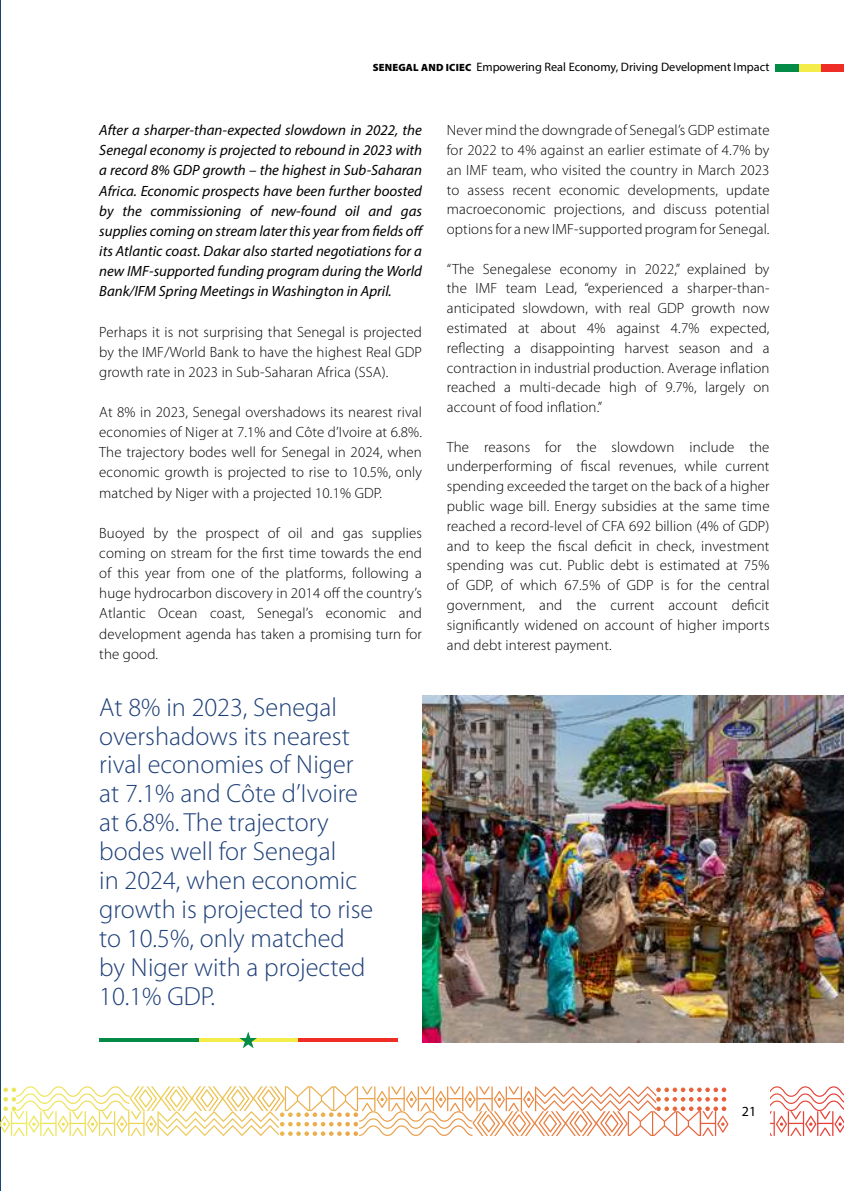
<style>
.page{position:relative;width:844px;height:1191px;background:#fff}
.page>*{position:absolute;margin:0;border:0;box-sizing:border-box;transform-origin:0 0}
.t1{font:300 26.25px/28.9px "Myriad Pro";color:#1e4079}
.t2{font:300 14.88px/19.8px "Myriad Pro";letter-spacing:.01em;color:#000;text-align:justify}
.t3{font:italic 14.88px/20.1px "Myriad Pro";color:#000;text-align:justify}
.t4{font:14px "Myriad Pro";color:#000}
.t5{font:12.25px "Myriad Pro";color:#000}
.s1{font-weight:900;font-size:10.5px}
</style>
<div class="page">
<img style="left:0;top:0;width:1px;height:1191px">
<svg style="left:0;top:1086px;width:843px;height:50px"></svg>
<div style="left:728px;top:1067px;width:41px;height:87px;background:#fff"></div>
<div style="left:798px;top:64px;width:22px;height:7px;background:#f4ec48"></div>
<div style="left:775px;top:64px;width:23px;height:7px;background:#038b47"></div>
<div style="left:820px;top:64px;width:23px;height:7px;background:#ee2e26"></div>
<hr style="left:198px;top:1038px;width:100px;height:3px;background:#f4ec48">
<hr style="left:99px;top:1038px;width:99px;height:3px;background:#038b47">
<hr style="left:298px;top:1038px;width:99px;height:3px;background:#ee2e26">
<svg style="left:239px;top:1031px;width:18px;height:17px"></svg>
<img style="left:422px;top:696px;width:421px;height:346px">
<p class="t5" style="left:372px;top:59px;width:398px"><span class="s1">SENEGAL AN D ICIEC</span> Empowering Real Economy, Driving Development Impact</p>
<p class="t3" style="left:99px;top:120px;width:326px">After a sharper-than-expected slowdown in 2022, the Senegal economy is projected to rebound in 2023 with a record 8% GDP growth – the highest in Sub-Saharan Africa. Economic prospects have been further boosted by the commissioning of new-found oil and gas supplies coming on stream later this year from fields off its Atlantic coast. Dakar also started negotiations for a new IMF-supported funding program during the World Bank/IFM Spring Meetings in Washington in April.</p>
<p class="t2" style="left:99px;top:322px;width:324px">Perhaps it is not surprising that Senegal is projected by the IMF/World Bank to have the highest Real GDP growth rate in 2023 in Sub-Saharan Africa (SSA).</p>
<p class="t2" style="left:99px;top:402px;width:324px">At 8% in 2023, Senegal overshadows its nearest rival economies of Niger at 7.1% and Côte d’Ivoire at 6.8%.<br>The trajectory bodes well for Senegal in 2024, when economic growth is projected to rise to 10.5%, only matched by Niger with a projected 10.1% GDP.</p>
<p class="t2" style="left:99px;top:523px;width:324px">Buoyed by the prospect of oil and gas supplies coming on stream for the first time towards the end of this year from one of the platforms, following a huge hydrocarbon discovery in 2014 off the country’s Atlantic Ocean coast, Senegal’s economic and development agenda has taken a promising turn for the good.</p>
<p class="t1" style="left:99px;top:693px;width:275px">At 8% in 2023, Senegal overshadows its nearest rival economies of Niger at 7.1% and Côte d’Ivoire at 6.8%. The trajectory bodes well for Senegal<br>in 2024, when economic growth is projected to rise to 10.5%, only matched by Niger with a projected<br>10.1% GDP.</p>
<p class="t2" style="left:446px;top:121px;width:324px">Never mind the downgrade of Senegal’s GDP estimate for 2022 to 4% against an earlier estimate of 4.7% by an IMF team, who visited the country in March 2023 to assess recent economic developments, update macroeconomic projections, and discuss potential options for a new IMF-supported program for Senegal.</p>
<p class="t2" style="left:446px;top:259px;width:324px">“The Senegalese economy in 2022,” explained by the IMF team Lead, “experienced a sharper-than&shy;anticipated slowdown, with real GDP growth now estimated at about 4% against 4.7% expected, reflecting a disappointing harvest season and a contraction in industrial production. Average inflation reached a multi-decade high of 9.7%, largely on account of food inflation.”</p>
<p class="t2" style="left:446px;top:437px;width:324px">The reasons for the slowdown include the underperforming of fiscal revenues, while current spending exceeded the target on the back of a higher public wage bill. Energy subsidies at the same time reached a record-level of CFA 692 billion (4% of GDP) and to keep the fiscal deficit in check, investment spending was cut. Public debt is estimated at 75% of GDP, of which 67.5% of GDP is for the central government, and the current account deficit significantly widened on account of higher imports and debt interest payment.</p>
<p class="t4" style="left:741px;top:1103px;width:16px">21</p>
</div>
